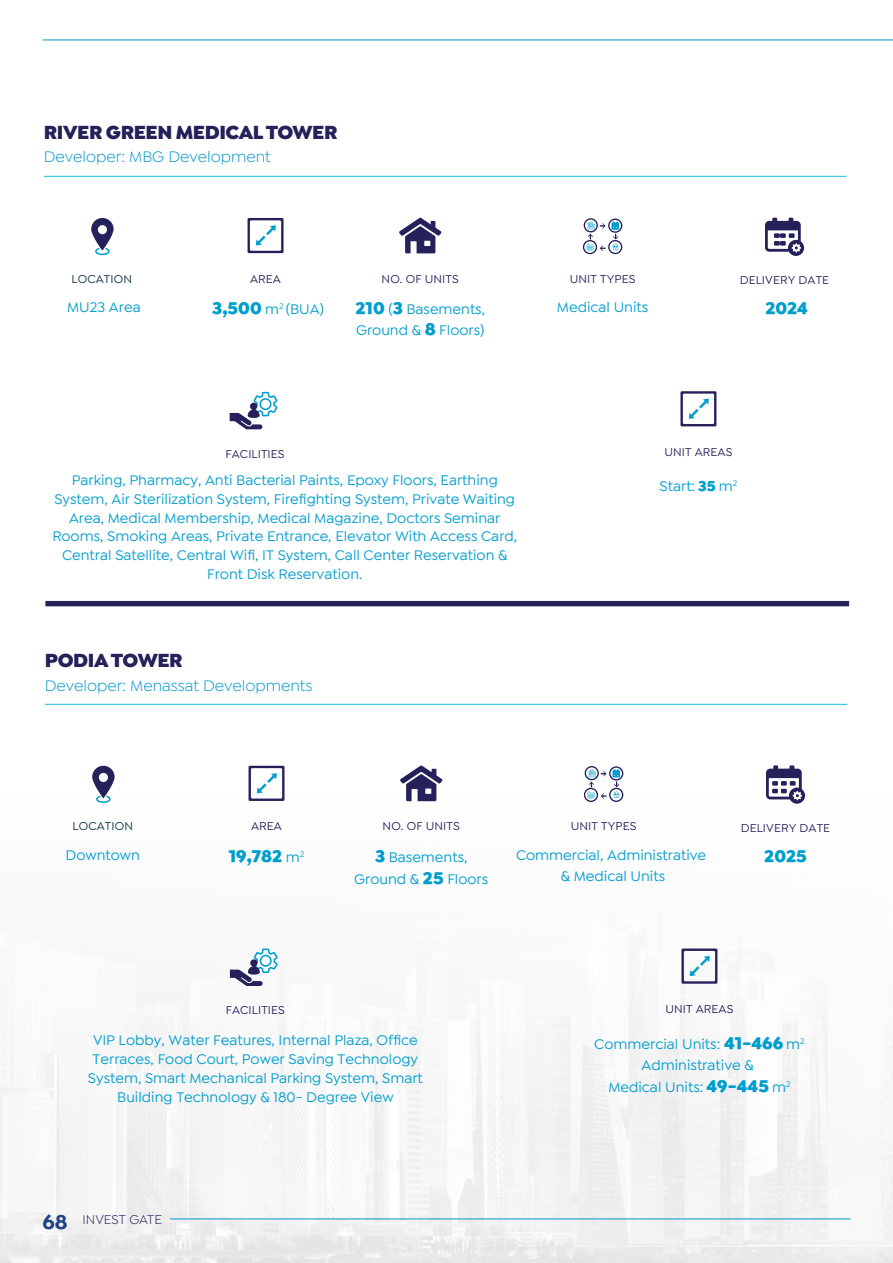
<style>
.page{position:relative;width:893px;height:1263px;background:#fff}
.page>*{position:absolute;margin:0;border:0;box-sizing:border-box;transform-origin:0 0}
.t1{font:900 20.25px "Isidora Sans";letter-spacing:-.02em;color:#25215a}
.t2{font:900 17.55px "Isidora Sans";color:#009ecd}
.t3{font:16.2px "Isidora Sans";color:#0096c7}
.t4{font:500 14.85px/18.9px "Isidora Sans";color:#009ecd;text-align:center}
.t5{font:13.5px "Isidora Sans";color:#201e5a}
.t6{font:500 12.15px "Isidora Sans";letter-spacing:.01em;color:#25215a}
.t7{font:500 12.15px "Isidora Sans";letter-spacing:.01em;color:#0c3345}
.s1{font-weight:900;font-size:17.55px}
.s2{font-weight:900}
.s3{font-weight:500;font-size:14.85px}
.s4{font-weight:700;font-size:21px;color:#1f4385}
</style>
<div class="page">
<img style="left:0;top:600px;width:893px;height:663px">
<div style="left:45px;top:601px;width:804px;height:5px;background:#25215a"></div>
<hr style="left:44px;top:176px;width:802px;height:1px;background:#4fc6e0">
<svg style="left:248px;top:218px;width:35px;height:35px"></svg>
<svg style="left:399px;top:218px;width:43px;height:35px"></svg>
<svg style="left:586px;top:221px;width:34px;height:30px"></svg>
<div style="left:584px;top:218px;width:14px;height:14px;border:1px solid #25215a;border-radius:50%"></div>
<div style="left:608px;top:219px;width:14px;height:14px;border:1px solid #25215a;border-radius:50%"></div>
<div style="left:583px;top:240px;width:14px;height:14px;border:1px solid #25215a;border-radius:50%"></div>
<div style="left:608px;top:240px;width:14px;height:14px;border:1px solid #25215a;border-radius:50%"></div>
<svg style="left:230px;top:392px;width:48px;height:37px"></svg>
<svg style="left:91px;top:218px;width:23px;height:37px"></svg>
<svg style="left:680px;top:391px;width:36px;height:35px"></svg>
<svg style="left:765px;top:218px;width:39px;height:38px"></svg>
<hr style="left:45px;top:704px;width:802px;height:1px;background:#4fc6e0">
<svg style="left:249px;top:766px;width:35px;height:35px"></svg>
<svg style="left:681px;top:948px;width:36px;height:36px"></svg>
<svg style="left:400px;top:765px;width:43px;height:36px"></svg>
<svg style="left:766px;top:765px;width:39px;height:39px"></svg>
<svg style="left:587px;top:769px;width:34px;height:30px"></svg>
<div style="left:585px;top:766px;width:14px;height:14px;border:1px solid #25215a;border-radius:50%"></div>
<div style="left:609px;top:766px;width:14px;height:14px;border:1px solid #25215a;border-radius:50%"></div>
<div style="left:584px;top:788px;width:14px;height:14px;border:1px solid #25215a;border-radius:50%"></div>
<div style="left:609px;top:788px;width:14px;height:14px;border:1px solid #25215a;border-radius:50%"></div>
<svg style="left:230px;top:948px;width:48px;height:38px"></svg>
<svg style="left:92px;top:766px;width:23px;height:37px"></svg>
<hr style="left:43px;top:40px;width:850px;height:1px;background:#0096c7">
<hr style="left:170px;top:1219px;width:680px;height:1px;background:#0096c7">
<h1 class="t1" style="left:44px;top:119px;width:295px">RIVER GREEN MEDICAL TOWER</h1>
<p class="t3" style="left:44px;top:148px;width:228px">Developer: MBG Development</p>
<p class="t7" style="left:72px;top:272px;width:62px">LOCATION</p>
<p class="t4" style="left:67px;top:298px;width:75px">MU23 Area</p>
<p class="t6" style="left:250px;top:272px;width:32px">AREA</p>
<p class="t6" style="left:382px;top:272px;width:79px">NO. OF UNITS</p>
<p class="t6" style="left:570px;top:272px;width:67px">UNIT TYPES</p>
<p class="t4" style="left:557px;top:298px;width:93px">Medical Units</p>
<p class="t4" style="left:212px;top:300px;width:113px"><span class="s1">3,500</span> m<sup>2</sup> (BUA)</p>
<p class="t4" style="left:355px;top:299px;width:131px;line-height:21px;text-align:left"><span class="s1">210</span> (<span class="s1">3</span> Basements,<br>Ground &amp; <span class="s1">8</span> Floors)</p>
<p class="t6" style="left:740px;top:273px;width:91px">DELIVERY DATE</p>
<p class="t2" style="left:765px;top:297px;width:44px">2024</p>
<p class="t6" style="left:225px;top:447px;width:61px">FACILITIES</p>
<p class="t4" style="left:52px;top:470px;width:466px">Parking, Pharmacy, Anti Bacterial Paints, Epoxy Floors, Earthing System, Air Sterilization System, Firefighting System, Private Waiting Area, Medical Membership, Medical Magazine, Doctors Seminar Rooms, Smoking Areas, Private Entrance, Elevator With Access Card, Central Satellite, Central Wifi, IT System, Call Center Reservation &amp; Front Disk Reservation.</p>
<h1 class="t1" style="left:45px;top:647px;width:139px">PODIA TOWER</h1>
<p class="t3" style="left:45px;top:676px;width:269px">Developer: Menassat Developments</p>
<p class="t6" style="left:664px;top:445px;width:70px">UNIT AREAS</p>
<p class="t4" style="left:660px;top:477px;width:79px">Start: <span class="s2">35</span> m<sup>2</sup></p>
<p class="t7" style="left:73px;top:819px;width:62px">LOCATION</p>
<p class="t4" style="left:66px;top:845px;width:76px">Downtown</p>
<p class="t6" style="left:251px;top:819px;width:32px">AREA</p>
<p class="t2" style="left:229px;top:845px;width:77px">19,782 <span class="s3">m</span><sup>2</sup></p>
<p class="t6" style="left:571px;top:819px;width:67px">UNIT TYPES</p>
<p class="t4" style="left:516px;top:844px;width:192px;line-height:21.6px">Commercial, Administrative &amp; Medical Units</p>
<p class="t6" style="left:383px;top:819px;width:79px">NO. OF UNITS</p>
<p class="t6" style="left:741px;top:821px;width:91px">DELIVERY DATE</p>
<p class="t2" style="left:764px;top:845px;width:44px">2025</p>
<p class="t4" style="left:354px;top:846px;width:136px;line-height:21.6px"><span class="s1">3</span> Basements,<br>Ground &amp; <span class="s1">25</span> Floors</p>
<p class="t6" style="left:226px;top:1003px;width:61px">FACILITIES</p>
<p class="t4" style="left:88px;top:1031px;width:336px">VIP Lobby, Water Features, Internal Plaza, Office Terraces, Food Court, Power Saving Technology System, Smart Mechanical Parking System, Smart Building Technology &amp; 180- Degree View</p>
<p class="t5" style="left:43px;top:1212px;width:121px"><span class="s4">68</span> INVEST GATE</p>
<p class="t6" style="left:665px;top:1002px;width:70px">UNIT AREAS</p>
<p class="t4" style="left:594px;top:1033px;width:212px;line-height:21.6px">Commercial Units: <span class="s1">41-466</span> m<sup>2<br></sup>Administrative &amp;<br>Medical Units: <span class="s1">49-445</span> m<sup>2</sup></p>
</div>
